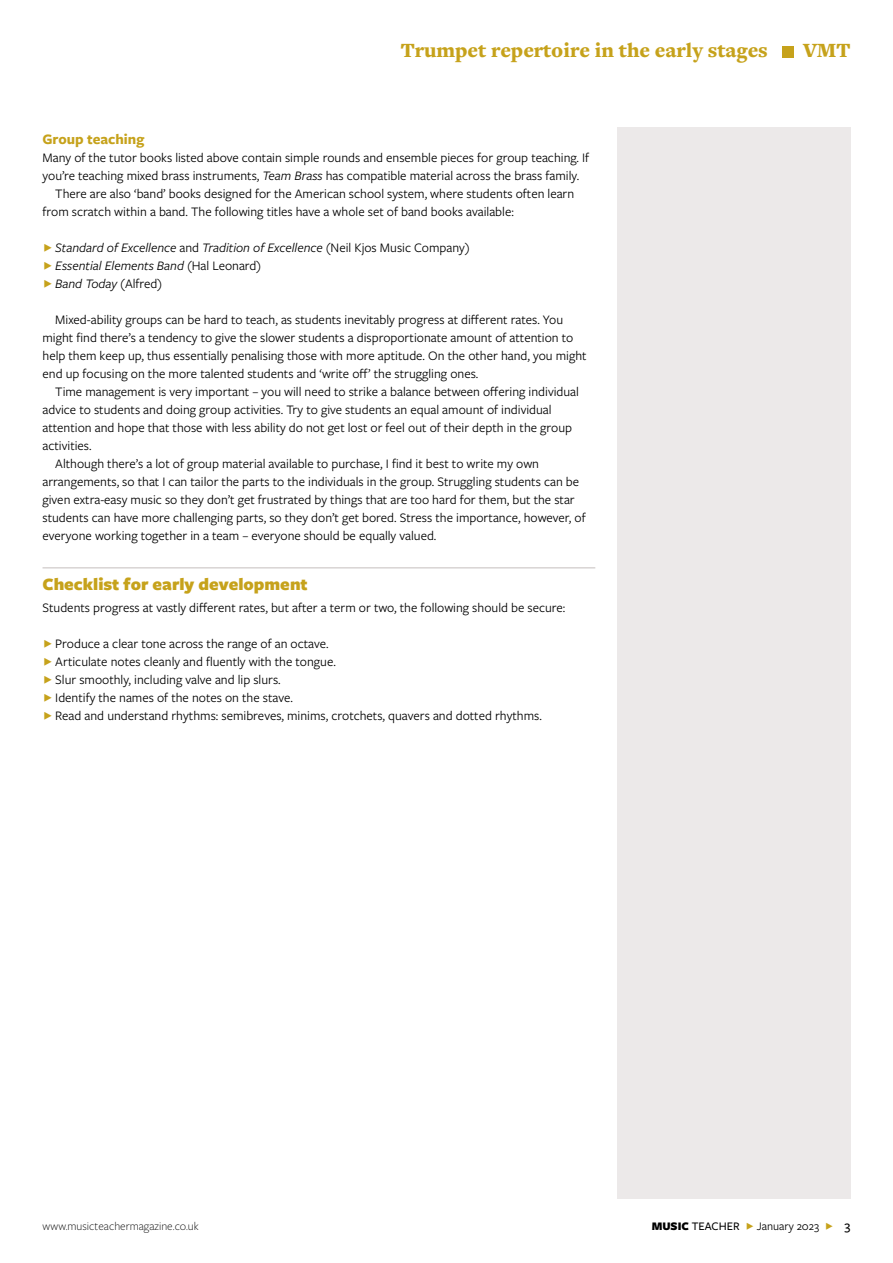
<style>
.page{position:relative;width:893px;height:1263px;background:#fff}
.page>*{position:absolute;margin:0;border:0;box-sizing:border-box;transform-origin:0 0}
.t1{font:900 21px "Freight Text Pro";color:#c6a21b}
.t2{font:900 18px "Freight Sans Pro";color:#c6a21b}
.t3{font:700 15px "Freight Sans Pro";color:#c6a21b}
.t4{font:13.5px/18px "Freight Sans Pro";color:#000}
.t5{font:italic 13.5px/18px "Freight Sans Pro";color:#000}
.t6{font:300 12px "Freight Sans Pro";color:#000}
.t7{font:12px "Freight Sans Pro";color:#000}
.s1{font-style:italic}
.s2{font-style:normal}
.s3{font-weight:900}
.s4{font-weight:500}
.s5{color:#c6a21b}
.s6{font-weight:500;font-size:13.5px}
</style>
<div class="page">
<div style="left:617px;top:128px;width:233px;height:1071px;background:#ece9e9"></div>
<div style="left:782px;top:46px;width:11px;height:11px;background:#c6a21b"></div>
<hr style="left:43px;top:567px;width:552px;height:1px;background:#d8d4d3">
<h1 class="t1" style="left:401px;top:36px;width:368px">Trumpet repertoire in the early stages</h1>
<h1 class="t1" style="left:803px;top:36px;width:49px">VMT</h1>
<p class="t3" style="left:43px;top:129px;width:103px">Group teaching</p>
<p class="t4" style="left:43px;top:148px;width:548px">Many of the tutor books listed above contain simple rounds and ensemble pieces for group teaching. If</p>
<p class="t4" style="left:43px;top:166px;width:538px">you’re teaching mixed brass instruments, <span class="s1">Team Brass</span> has compatible material across the brass family.</p>
<p class="t4" style="left:55px;top:184px;width:520px">There are also ‘band’ books designed for the American school system, where students often learn</p>
<p class="t4" style="left:43px;top:202px;width:473px">from scratch within a band. The following titles have a whole set of band books available:</p>
<p class="t5" style="left:55px;top:238px;width:416px">Standard of Excellence <span class="s2">and</span> Tradition of Excellence <span class="s2">(Neil Kjos Music Company)<br></span>Essential Elements Band <span class="s2">(Hal Leonard)<br></span>Band Today <span class="s2">(Alfred)</span></p>
<p class="t4" style="left:43px;top:310px;width:546px;text-indent:13px">Mixed-ability groups can be hard to teach, as students inevitably progress at different rates. You might find there’s a tendency to give the slower students a disproportionate amount of attention to help them keep up, thus essentially penalising those with more aptitude. On the other hand, you might end up focusing on the more talented students and ‘write off’ the struggling ones.</p>
<p class="t4" style="left:55px;top:382px;width:525px">Time management is very important – you will need to strike a balance between offering individual</p>
<p class="t4" style="left:43px;top:400px;width:511px">advice to students and doing group activities. Try to give students an equal amount of individual</p>
<p class="t4" style="left:43px;top:418px;width:531px">attention and hope that those with less ability do not get lost or feel out of their depth in the group</p>
<p class="t4" style="left:43px;top:436px;width:51px">activities.</p>
<p class="t4" style="left:55px;top:454px;width:485px">Although there’s a lot of group material available to purchase, I find it best to write my own</p>
<p class="t4" style="left:43px;top:472px;width:538px">arrangements, so that I can tailor the parts to the individuals in the group. Struggling students can be</p>
<p class="t4" style="left:43px;top:490px;width:534px">given extra-easy music so they don’t get frustrated by things that are too hard for them, but the star</p>
<p class="t4" style="left:43px;top:508px;width:545px">students can have more challenging parts, so they don’t get bored. Stress the importance, however, of</p>
<p class="t4" style="left:43px;top:526px;width:395px">everyone working together in a team – everyone should be equally valued.</p>
<h2 class="t2" style="left:43px;top:571px;width:267px">Checklist for early development</h2>
<p class="t4" style="left:43px;top:598px;width:524px">Students progress at vastly different rates, but after a term or two, the following should be secure:</p>
<p class="t4" style="left:55px;top:634px;width:488px">Produce a clear tone across the range of an octave.<br>Articulate notes cleanly and fluently with the tongue.<br>Slur smoothly, including valve and lip slurs.<br>Identify the names of the notes on the stave.<br>Read and understand rhythms: semibreves, minims, crotchets, quavers and dotted rhythms.</p>
<p class="t6" style="left:43px;top:1218px;width:158px">www.musicteachermagazine.co.uk</p>
<p class="t7" style="left:652px;top:1218px;width:200px"><span class="s3">MUSIC</span> <span class="s4">TEACHER</span> <span class="s5">F</span> January 2023 <span class="s5">F</span> <span class="s6">3</span></p>
</div>
